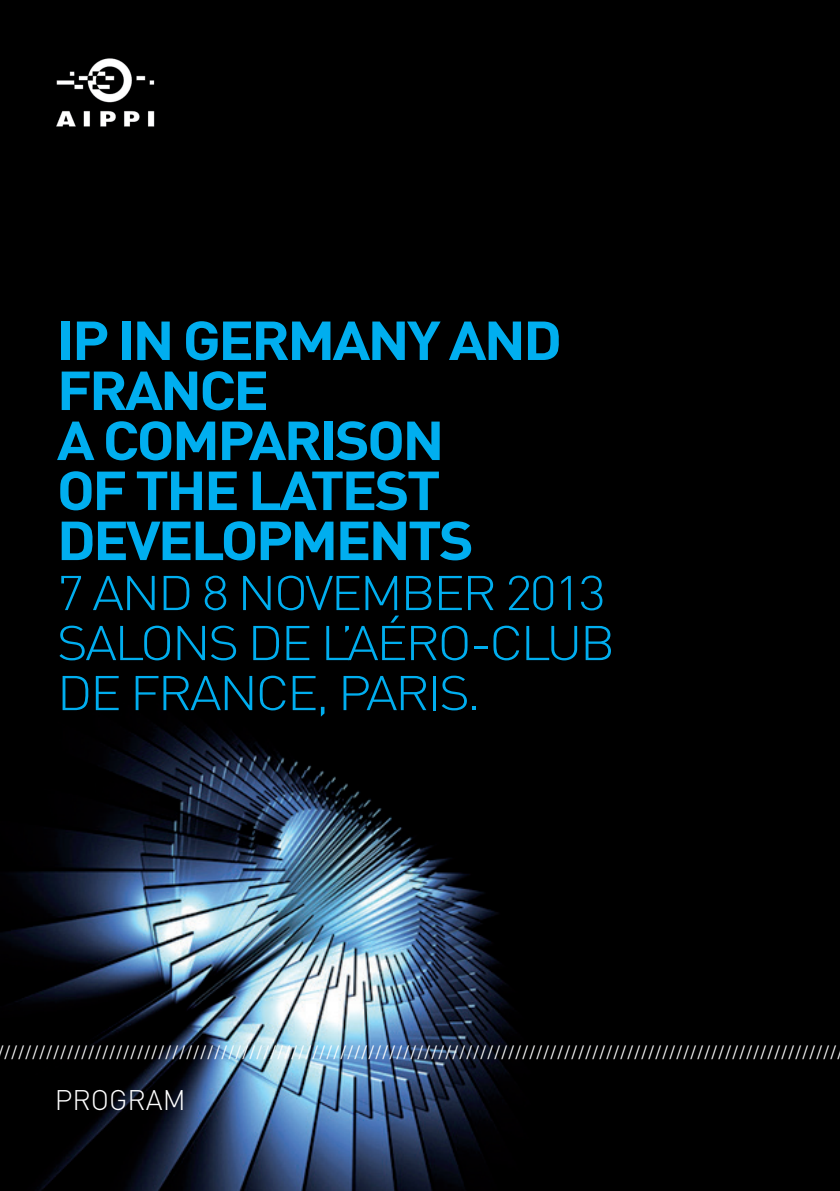
<style>
.page{position:relative;width:840px;height:1191px;background:#fff}
.page>*{position:absolute;margin:0;border:0;box-sizing:border-box;transform-origin:0 0}
.t1{font:700 54px/50px "DIN";letter-spacing:-.05em;color:#00aeef;scale:1.1 1}
.t2{font:300 48px/50px "DIN";letter-spacing:-.05em;color:#00aeef;scale:1.1 1}
.t3{font:300 28px "DIN";color:#fff}
.t4{font:16px "DIN";color:#fff}
</style>
<div class="page">
<img style="left:0;top:0;width:839px;height:1191px">
<img style="left:55px;top:57px;width:100px;height:71px">
<p class="t1" style="left:57px;top:313px;width:461px">IP IN GERMANY AND<br>FRANCE</p>
<p class="t1" style="left:57px;top:413px;width:380px">A COMPARISON<br>OF THE LATEST<br>DEVELOPMENTS</p>
<p class="t2" style="left:57px;top:567px;width:500px">7 AND 8 NOVEMBER 2013</p>
<p class="t2" style="left:57px;top:617px;width:509px">SALONS DE L’AÉRO-CLUB<br>DE FRANCE, PARIS.</p>
<p class="t4" style="left:-3px;top:1042px;width:839px">////////////////////////////////////////////////////////////////////////////////////////////////////////////////////////</p>
<p class="t3" style="left:55px;top:1083px;width:132px">PROGRAM</p>
</div>
